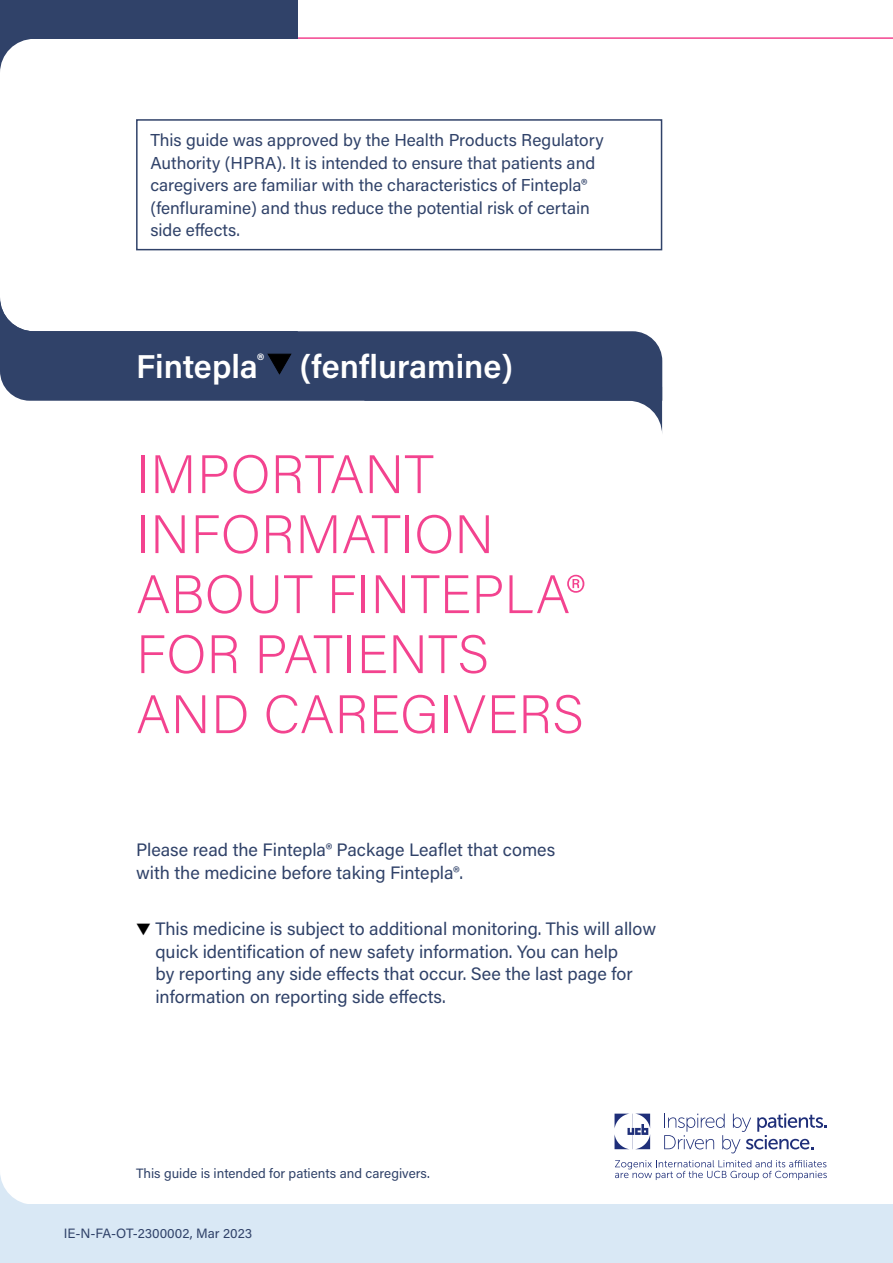
<style>
.page{position:relative;width:893px;height:1263px;background:#fff}
.page>*{position:absolute;margin:0;border:0;box-sizing:border-box;transform-origin:0 0}
.t1{font:200 54px/60px "Acumin Pro";color:#f3438f}
.t2{font:600 33px "Acumin Pro";color:#fff}
.t3{font:18px/22.5px "Acumin Pro";color:#304269}
.t4{font:17.25px/22.5px "Acumin Pro";color:#304269}
.t5{font:13.5px "Acumin Pro";color:#304269}
.s1{color:#000}
</style>
<div class="page">
<svg style="left:0;top:39px;width:30px;height:32px"></svg>
<svg style="left:0;top:1175px;width:298px;height:30px"></svg>
<hr style="left:232px;top:37px;width:661px;height:2px;background:#f3438f">
<div style="left:0;top:1205px;width:893px;height:58px;background:#d9e8f5"></div>
<div style="left:0;top:0;width:298px;height:39px;background:#304269"></div>
<div style="left:136px;top:119px;width:526px;height:131px;border:2px solid #304269"></div>
<svg style="left:633px;top:401px;width:29px;height:30px"></svg>
<div style="left:0;top:331px;width:662px;height:70px;background:#304269"></div>
<svg style="left:0;top:298px;width:298px;height:77px"></svg>
<svg style="left:664px;top:1113px;width:163px;height:40px"></svg>
<svg style="left:614px;top:1113px;width:36px;height:36px"></svg>
<svg style="left:615px;top:1160px;width:212px;height:20px"></svg>
<p class="t4" style="left:150px;top:128px;width:455px">This guide was approved by the Health Products Regulatory Authority (HPRA). It is intended to ensure that patients and caregivers are familiar with the characteristics of Fintepla® (fenfluramine) and thus reduce the potential risk of certain side effects.</p>
<h2 class="t2" style="left:136px;top:343px;width:378px">Fintepla<sup>®</sup> (fenfluramine)</h2>
<h1 class="t1" style="left:136px;top:442px;width:450px">IMPORTANT<br>INFORMATION<br>ABOUT FINTEPLA®<br>FOR PATIENTS<br>AND CAREGIVERS</h1>
<p class="t3" style="left:136px;top:838px;width:421px">Please read the Fintepla® Package Leaflet that comes with the medicine before taking Fintepla®.</p>
<p class="t3" style="left:155px;top:917px;width:502px;text-indent:-19px"><span class="s1">▼</span> This medicine is subject to additional monitoring. This will allow quick identification of new safety information. You can help<br>by reporting any side effects that occur. See the last page for information on reporting side effects.</p>
<p class="t5" style="left:136px;top:1164px;width:295px">This guide is intended for patients and caregivers.</p>
<p class="t5" style="left:64px;top:1224px;width:190px">IE-N-FA-OT-2300002, Mar 2023</p>
</div>
